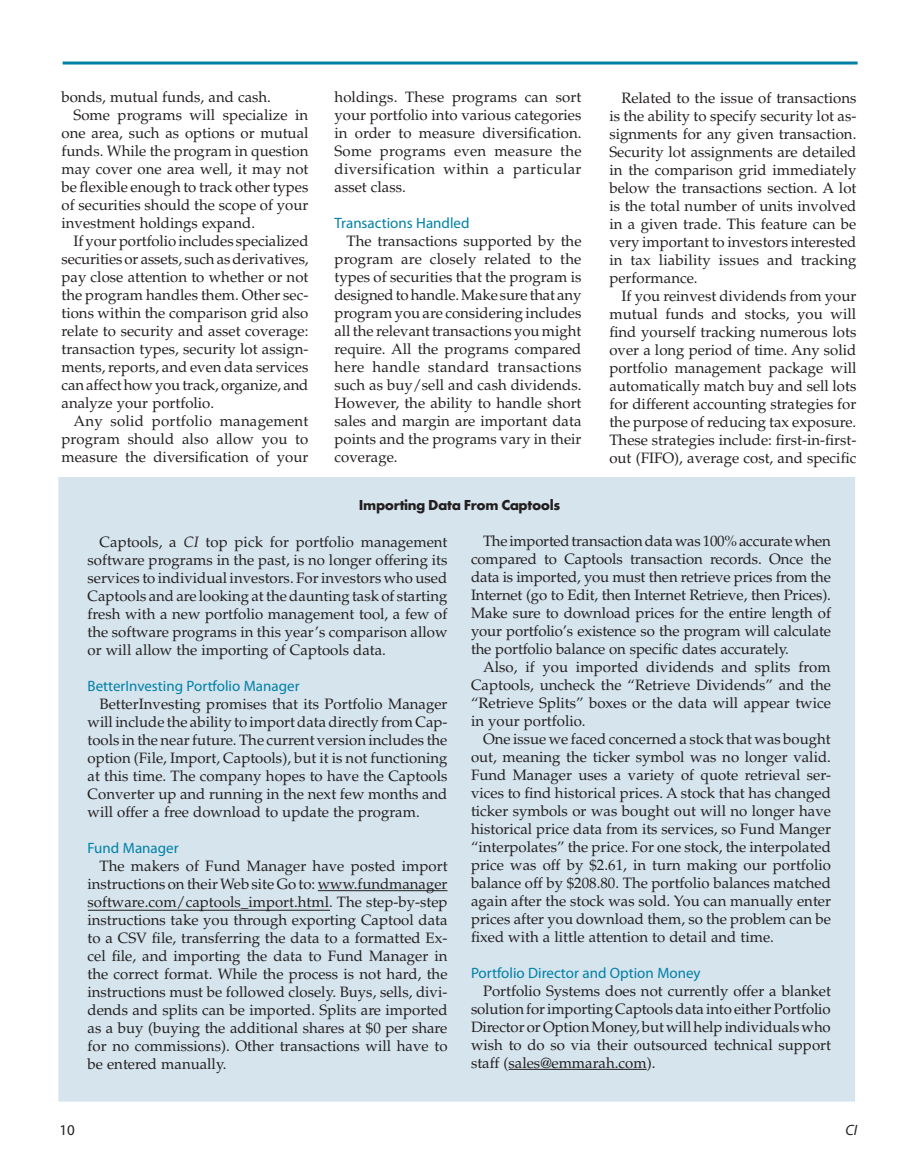
<style>
.page{position:relative;width:918px;height:1175px;background:#fff}
.page>*{position:absolute;margin:0;border:0;box-sizing:border-box;transform-origin:0 0}
.t1{font:15px/18px "Palatino";color:#231f20;text-align:justify}
.Heading_1{font:15px "Myriad Pro";color:#0080a7}
.tabhead{font:700 15px "Futura T";letter-spacing:-.03em;color:#231f20}
.t2{font:15px "Myriad";color:#231f20}
.t3{font:italic 15px "Myriad";color:#231f20}
.s1{font-style:italic}
</style>
<div class="page">
<hr style="left:63px;top:62px;width:795px;height:2px;background:#0080a7">
<div style="left:59px;top:477px;width:796px;height:624px;background:#d5e4ed"></div>
<hr style="left:318px;top:890px;width:130px;height:1px;background:#231f20">
<hr style="left:509px;top:1069px;width:138px;height:1px;background:#231f20">
<hr style="left:88px;top:909px;width:242px;height:1px;background:#231f20">
<p class="t1" style="left:62px;top:88px;width:211px">bonds, mutual funds, and cash.</p>
<p class="t1" style="left:62px;top:106px;width:249px;text-indent:12px">Some programs will specialize in one area, such as options or mutual funds. While the program in question may cover one area well, it may not be flexible enough to track other types of securities should the scope of your investment holdings expand.</p>
<p class="t1" style="left:62px;top:232px;width:249px;text-indent:12px">If your portfolio includes specialized securities or assets, such as derivatives, pay close attention to whether or not the program handles them. Other sec&shy;tions within the comparison grid also relate to security and asset coverage: transaction types, security lot assign&shy;ments, reports, and even data services can affect how you track, organize, and analyze your portfolio.</p>
<p class="t1" style="left:62px;top:412px;width:248px;text-indent:12px">Any solid portfolio management program should also allow you to measure the diversification of your</p>
<p class="t1" style="left:334px;top:88px;width:249px">holdings. These programs can sort your portfolio into various categories in order to measure diversification.<br>Some programs even measure the diversification within a particular asset class.</p>
<p class="Heading_1" style="left:334px;top:214px;width:137px">Transactions Handled</p>
<p class="t1" style="left:334px;top:232px;width:249px;text-indent:12px">The transactions supported by the program are closely related to the types of securities that the program is designed to handle. Make sure that any program you are considering includes all the relevant transactions you might require. All the programs compared here handle standard transactions such as buy/sell and cash dividends.<br>However, the ability to handle short sales and margin are important data points and the programs vary in their coverage.</p>
<p class="tabhead" style="left:359px;top:496px;width:203px">Importing Data From Captools</p>
<p class="t1" style="left:609px;top:89px;width:249px;text-indent:12px">Related to the issue of transactions is the ability to specify security lot as&shy;signments for any given transaction.<br>Security lot assignments are detailed in the comparison grid immediately below the transactions section. A lot is the total number of units involved in a given trade. This feature can be very important to investors interested in tax liability issues and tracking performance.</p>
<p class="t1" style="left:609px;top:287px;width:249px;text-indent:12px">If you reinvest dividends from your mutual funds and stocks, you will find yourself tracking numerous lots over a long period of time. Any solid portfolio management package will automatically match buy and sell lots for different accounting strategies for the purpose of reducing tax exposure.<br>These strategies include: first-in-first&shy;out (FIFO), average cost, and specific</p>
<p class="t1" style="left:88px;top:533px;width:362px;text-indent:12px">Captools, a <span class="s1">CI</span> top pick for portfolio management software programs in the past, is no longer offering its services to individual investors. For investors who used Captools and are looking at the daunting task of starting fresh with a new portfolio management tool, a few of the software programs in this year’s comparison allow or will allow the importing of Captools data.</p>
<p class="Heading_1" style="left:88px;top:678px;width:214px">BetterInvesting Portfolio Manager</p>
<p class="t1" style="left:88px;top:695px;width:362px;text-indent:12px">BetterInvesting promises that its Portfolio Manager will include the ability to import data directly from Cap&shy;tools in the near future. The current version includes the option (File, Import, Captools), but it is not functioning at this time. The company hopes to have the Captools Converter up and running in the next few months and will offer a free download to update the program.</p>
<p class="Heading_1" style="left:88px;top:840px;width:93px">Fund Manager</p>
<p class="t1" style="left:88px;top:857px;width:362px;text-indent:12px">The makers of Fund Manager have posted import instructions on their Web site Go to: www.fundmanager software.com/captools_import.html. The step-by-step instructions take you through exporting Captool data to a CSV file, transferring the data to a formatted Ex&shy;cel file, and importing the data to Fund Manager in the correct format. While the process is not hard, the instructions must be followed closely. Buys, sells, divi&shy;dends and splits can be imported. Splits are imported as a buy (buying the additional shares at $0 per share for no commissions). Other transactions will have to be entered manually.</p>
<p class="t1" style="left:471px;top:532px;width:362px;text-indent:12px">The imported transaction data was 100% accurate when compared to Captools transaction records. Once the data is imported, you must then retrieve prices from the Internet (go to Edit, then Internet Retrieve, then Prices).<br>Make sure to download prices for the entire length of your portfolio’s existence so the program will calculate the portfolio balance on specific dates accurately.</p>
<p class="t1" style="left:471px;top:658px;width:361px;text-indent:12px">Also, if you imported dividends and splits from Captools, uncheck the “Retrieve Dividends” and the “Retrieve Splits” boxes or the data will appear twice in your portfolio.</p>
<p class="t1" style="left:471px;top:730px;width:362px;text-indent:12px">One issue we faced concerned a stock that was bought out, meaning the ticker symbol was no longer valid.<br>Fund Manager uses a variety of quote retrieval ser&shy;vices to find historical prices. A stock that has changed ticker symbols or was bought out will no longer have historical price data from its services, so Fund Manger “interpolates” the price. For one stock, the interpolated price was off by $2.61, in turn making our portfolio balance off by $208.80. The portfolio balances matched again after the stock was sold. You can manually enter prices after you download them, so the problem can be fixed with a little attention to detail and time.</p>
<p class="Heading_1" style="left:471px;top:964px;width:231px">Portfolio Director and Option Money</p>
<p class="t1" style="left:471px;top:982px;width:362px;text-indent:12px">Portfolio Systems does not currently offer a blanket solution for importing Captools data into either Portfolio Director or Option Money, but will help individuals who wish to do so via their outsourced technical support staff (sales@emmarah.com).</p>
<p class="t2" style="left:60px;top:1122px;width:17px">10</p>
<p class="t3" style="left:845px;top:1122px;width:13px">CI</p>
</div>
